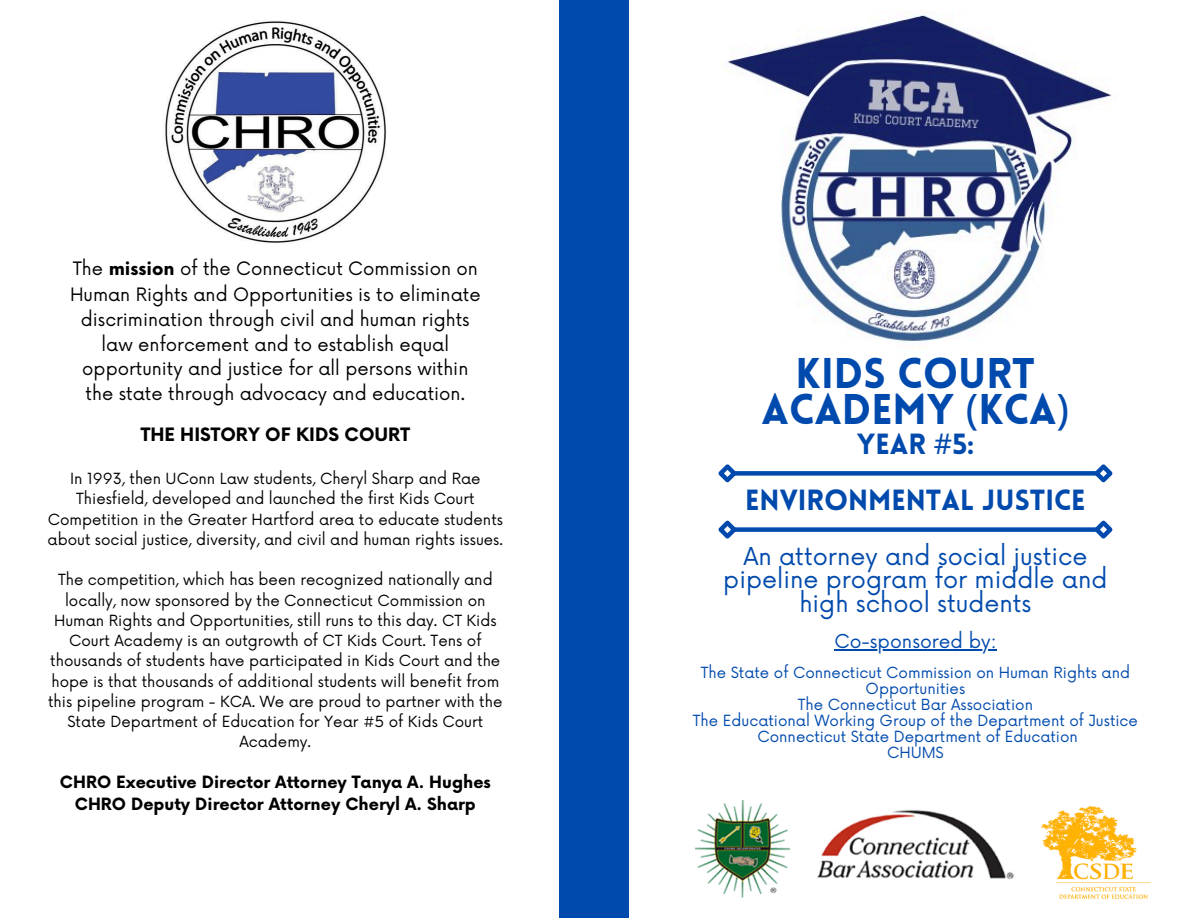
<style>
.page{position:relative;width:1188px;height:918px;background:#fff}
.page>*{position:absolute;margin:0;border:0;box-sizing:border-box;transform-origin:0 0}
.t1{font:900 42px/36px "Lovelo";color:#004aad;text-align:center}
.t2{font:900 28.5px "Lovelo";color:#004aad}
.t3{font:24px/23.7px "Now";color:#004aad;text-align:center}
.t4{font:18.6px "Now";color:#004aad}
.t5{font:18px/24.9px "Now";color:#000;text-align:center}
.t6{font:700 18px "Now";color:#000}
.t7{font:700 16.5px/22.5px "Now";color:#000;text-align:center}
.t8{font:15px/20.2px "Now";color:#000;text-align:center}
.t9{font:15px/16px "Now";color:#004aad;text-align:center}
.s1{font-weight:700}
.s2{font-family:"Noto Sans";font-weight:400}
</style>
<div class="page">
<img style="left:727px;top:13px;width:385px;height:328px">
<div style="left:733px;top:471px;width:365px;height:5px;background:#004aad"></div>
<svg style="left:718px;top:464px;width:23px;height:19px"></svg>
<svg style="left:1090px;top:464px;width:23px;height:19px"></svg>
<img style="left:165px;top:21px;width:222px;height:222px">
<img style="left:695px;top:800px;width:95px;height:98px">
<img style="left:1041px;top:807px;width:110px;height:92px">
<img style="left:817px;top:810px;width:197px;height:70px">
<div style="left:559px;top:0;width:70px;height:918px;background:#004aad"></div>
<hr style="left:834px;top:649px;width:163px;height:1px;background:#004aad">
<div style="left:733px;top:527px;width:365px;height:5px;background:#004aad"></div>
<svg style="left:718px;top:520px;width:23px;height:19px"></svg>
<svg style="left:1090px;top:520px;width:23px;height:19px"></svg>
<p class="t5" style="left:70px;top:257px;width:412px">The <span class="s1">mission</span> of the Connecticut Commission on Human Rights and Opportunities is to eliminate discrimination through civil and human rights law enforcement and to establish equal opportunity and justice for all persons within the state through advocacy and education.</p>
<p class="t6" style="left:141px;top:425px;width:271px">THE HISTORY OF KIDS COURT</p>
<h3 class="t8" style="left:48px;top:469px;width:457px">In 1993, then UConn Law students, Cheryl Sharp and Rae Thiesfield, developed and launched the first Kids Court Competition in the Greater Hartford area to educate students about social justice, diversity, and civil and human rights issues.</h3>
<h5 class="t8" style="left:48px;top:571px;width:456px">The competition, which has been recognized nationally and locally, now sponsored by the Connecticut Commission on Human Rights and Opportunities, still runs to this day. CT Kids Court Academy is an outgrowth of CT Kids Court. Tens of thousands of students have participated in Kids Court and the hope is that thousands of additional students will benefit from this pipeline program - KCA. We are proud to partner with the State Department of Education for Year #5 of Kids Court Academy.</h5>
<p class="t7" style="left:60px;top:772px;width:433px">CHRO Executive Director Attorney Tanya A. Hughes<br>CHRO Deputy Director Attorney Cheryl A. Sharp</p>
<p class="t1" style="left:762px;top:360px;width:309px">KIDS COURT<br>ACADEMY <span class="s2">(</span>KCA<span class="s2">)</span></p>
<p class="t2" style="left:857px;top:432px;width:119px">YEAR <span class="s2">#</span>5:</p>
<h5 class="t2" style="left:745px;top:489px;width:342px">ENVIRONMENTAL JUSTICE</h5>
<h2 class="t3" style="left:723px;top:545px;width:386px">An attorney and social justice pipeline program for middle and high school students</h2>
<h4 class="t4" style="left:834px;top:631px;width:164px">Co-sponsored by:</h4>
<p class="t9" style="left:701px;top:666px;width:431px">The State of Connecticut Commission on Human Rights and<br>Opportunities</p>
<p class="t9" style="left:798px;top:698px;width:237px">The Connecticut Bar Association</p>
<h6 class="t9" style="left:693px;top:714px;width:447px">The Educational Working Group of the Department of Justice</h6>
<p class="t9" style="left:757px;top:730px;width:322px">Connecticut State Department of Education</p>
<h1 class="t9" style="left:887px;top:746px;width:58px">CHUMS</h1>
</div>
